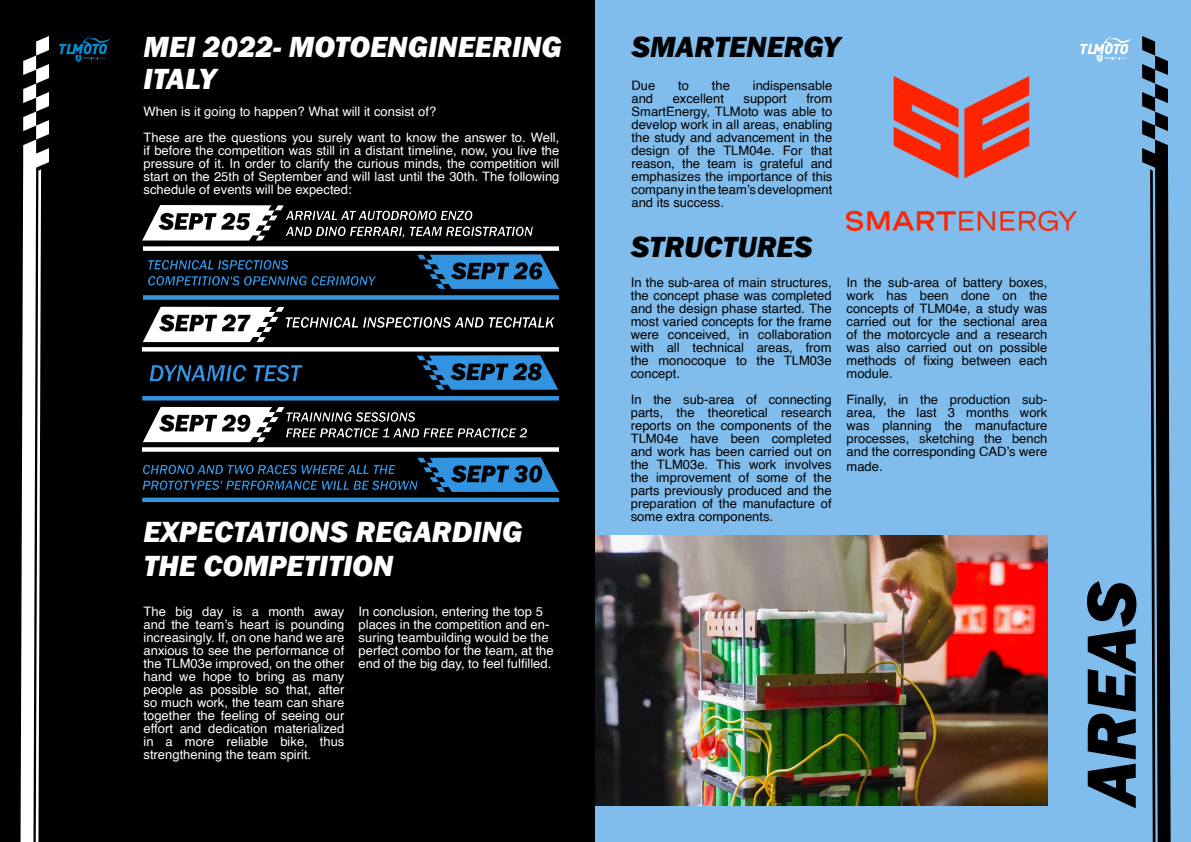
<style>
.page{position:relative;width:1191px;height:842px;background:#fff}
.page>*{position:absolute;margin:0;border:0;box-sizing:border-box;transform-origin:0 0}
.t1{font:italic 800 72px "Franklin Gothic";color:#000}
.t2{font:italic 800 30px/32px "Franklin Gothic";color:#fff}
.t3{font:italic 800 30px "Franklin Gothic";color:#000}
.t4{font:13px/13px "Helvetica";color:#000;text-align:justify}
.t5{font:13px/13px "Helvetica";color:#fff}
</style>
<div class="page">
<div style="left:0;top:0;width:595px;height:842px;background:#000"></div>
<svg style="left:21px;top:36px;width:28px;height:806px"></svg>
<svg style="left:59px;top:36px;width:52px;height:26px"></svg>
<div style="left:595px;top:0;width:596px;height:842px;background:#81bdec"></div>
<svg style="left:1142px;top:36px;width:28px;height:806px"></svg>
<svg style="left:1080px;top:36px;width:51px;height:26px"></svg>
<img style="left:595px;top:535px;width:452px;height:271px">
<img style="left:142px;top:205px;width:416px;height:296px">
<img style="left:846px;top:77px;width:231px;height:153px">
<h2 class="t2" style="left:143px;top:31px;width:420px">MEI 2022- MOTOENGINEERING<br>ITALY</h2>
<p class="t5" style="left:143px;top:99px;width:417px;line-height:26px">When is it going to happen? What will it consist of?<br>These are the questions you surely want to know the answer to. Well,</p>
<p class="t5" style="left:143px;top:144px;width:417px;text-align:justify">if before the competition was still in a distant timeline, now, you live the pressure of it. In order to clarify the curious minds, the competition will start on the 25th of September and will last until the 30th. The following schedule of events will be expected:</p>
<h2 class="t2" style="left:143px;top:515px;width:380px;line-height:34px">EXPECTATIONS REGARDING<br>THE COMPETITION</h2>
<p class="t5" style="left:143px;top:605px;width:202px;text-align:justify">The big day is a month away and the team’s heart is pounding increasingly. If, on one hand we are anxious to see the performance of the TLM03e improved, on the other hand we hope to bring as many people as possible so that, after so much work, the team can share together the feeling of seeing our effort and dedication materialized in a more reliable bike, thus strengthening the team spirit.</p>
<p class="t5" style="left:358px;top:605px;width:197px">In conclusion, entering the top 5 places in the competition and en&shy;suring teambuilding would be the perfect combo for the team, at the end of the big day, to feel fulfilled.</p>
<h2 class="t3" style="left:631px;top:27px;width:210px">SMARTENERGY</h2>
<p class="t4" style="left:631px;top:80px;width:25px">Due</p>
<p class="t4" style="left:678px;top:80px;width:12px">to</p>
<p class="t4" style="left:712px;top:80px;width:20px">the</p>
<p class="t4" style="left:753px;top:80px;width:81px">indispensable</p>
<p class="t4" style="left:631px;top:93px;width:23px">and</p>
<p class="t4" style="left:672px;top:93px;width:53px">excellent</p>
<p class="t4" style="left:743px;top:93px;width:45px">support</p>
<p class="t4" style="left:631px;top:93px;width:202px;text-indent:175px">from SmartEnergy, TLMoto was able to develop work in all areas, enabling the study and advancement in the design of the TLM04e. For that reason, the team is grateful and emphasizes the importance of this company in the team’s development and its success.</p>
<h2 class="t3" style="left:631px;top:227px;width:183px">STRUCTURES</h2>
<p class="t4" style="left:631px;top:277px;width:202px">In the sub-area of main structures, the concept phase was completed and the design phase started. The most varied concepts for the frame were conceived, in collaboration with all technical areas, from the monocoque to the TLM03e concept.</p>
<p class="t4" style="left:631px;top:394px;width:202px">In the sub-area of connecting parts, the theoretical research reports on the components of the TLM04e have been completed and work has been carried out on the TLM03e. This work involves the improvement of some of the parts previously produced and the preparation of the manufacture of some extra components.</p>
<p class="t4" style="left:846px;top:277px;width:202px">In the sub-area of battery boxes, work has been done on the concepts of TLM04e, a study was carried out for the sectional area of the motorcycle and a research was also carried out on possible methods of fixing between each module.</p>
<p class="t4" style="left:846px;top:394px;width:202px">Finally, in the production sub&shy;area, the last 3 months work was planning the manufacture processes, sketching the bench and the corresponding CAD’s were</p>
<p class="t4" style="left:846px;top:460px;width:38px">made.</p>
<h1 class="t1" style="left:1064px;top:806px;width:227px;rotate:-90deg">AREAS</h1>
</div>
